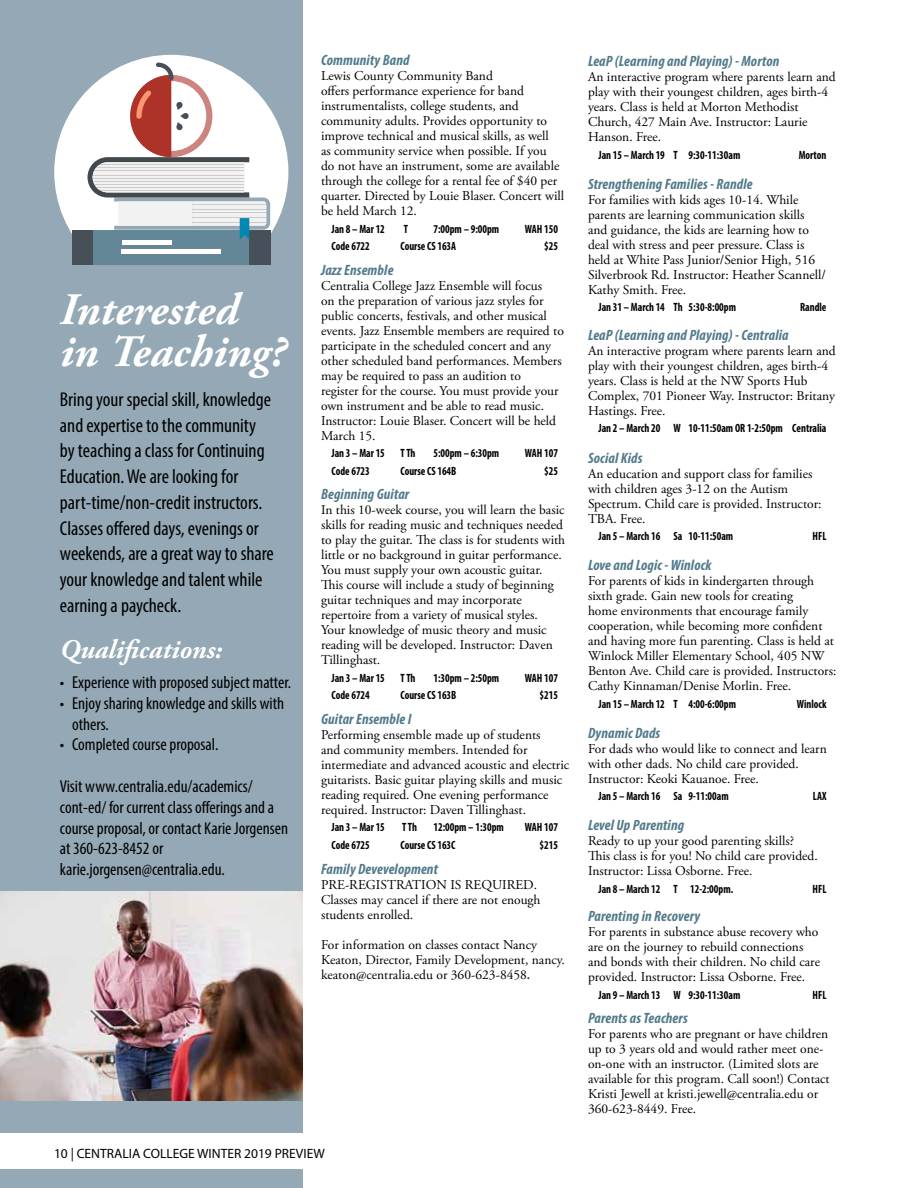
<style>
.page{position:relative;width:918px;height:1188px;background:#fff}
.page>*{position:absolute;margin:0;border:0;box-sizing:border-box;transform-origin:0 0}
.t1{font:italic 700 45px/42px "Adobe Garamond Pro";color:#fff}
.t2{font:italic 700 26.85px "Adobe Garamond Pro";color:#fff}
.t3{font:condensed 20.1px/25.8px "Myriad Pro";color:#000}
.t4{font:condensed 17.4px/20.9px "Myriad Pro";color:#000}
.t5{font:italic 700 condensed 15px "Myriad Pro";letter-spacing:.01em;color:#517a8b}
.t6{font:13.5px/15px "Adobe Garamond Pro";color:#000}
.t7{font:13.5px "Myriad Pro";color:#000}
.t8{font:700 condensed 12px "Myriad Pro";color:#000;scale:.9 1}
.s1{font-family:"Myriad Pro";font-weight:700;font-stretch:condensed;font-size:10.5px}
</style>
<div class="page">
<div style="left:0;top:0;width:303px;height:1188px;background:#94a8b5"></div>
<svg style="left:54px;top:55px;width:234px;height:209px"></svg>
<div style="left:72px;top:230px;width:198px;height:34px;background:#474f59"></div>
<div style="left:93px;top:230px;width:156px;height:34px;background:#648797"></div>
<div style="left:122px;top:249px;width:99px;height:5px;background:#fff"></div>
<hr style="left:122px;top:241px;width:49px;height:4px;background:#fff">
<svg style="left:88px;top:63px;width:182px;height:177px;background:#d4cdce"></svg>
<img style="left:0;top:891px;width:303px;height:209px">
<div style="left:0;top:1133px;width:338px;height:35px;background:#fff"></div>
<h1 class="t1" style="left:60px;top:290px;width:227px">Interested in Teaching?</h1>
<p class="t3" style="left:60px;top:386px;width:215px">Bring your special skill, knowledge and expertise to the community by teaching a class for Continuing<br>Education. We are looking for part-time/non-credit instructors.<br>Classes offered days, evenings or weekends, are a great way to share your knowledge and talent while earning a paycheck.</p>
<h2 class="t2" style="left:60px;top:634px;width:164px">Qualifications:</h2>
<p class="t4" style="left:60px;top:672px;width:233px">• Experience with proposed subject matter.</p>
<p class="t4" style="left:72px;top:692px;width:214px;text-indent:-12px">• Enjoy sharing knowledge and skills with others.</p>
<p class="t4" style="left:60px;top:734px;width:160px">• Completed course proposal.</p>
<p class="t4" style="left:60px;top:776px;width:230px">Visit www.centralia.edu/academics/ cont-ed/ for current class offerings and a course proposal, or contact Karie Jorgensen at 360-623-8452 or karie.jorgensen@centralia.edu.</p>
<p class="t5" style="left:321px;top:51px;width:90px">Community Band</p>
<p class="t6" style="left:321px;top:69px;width:245px">Lewis County Community Band<br>offers performance experience for band instrumentalists, college students, and community adults. Provides opportunity to improve technical and musical skills, as well<br>as community service when possible. If you<br>do not have an instrument, some are available through the college for a rental fee of $40 per quarter. Directed by Louie Blaser. Concert will be held March 12.</p>
<p class="t8" style="left:332px;top:221px;width:61px">Jan 8 – Mar 12</p>
<p class="t8" style="left:404px;top:221px;width:6px">T</p>
<p class="t8" style="left:434px;top:221px;width:75px">7:00pm – 9:00pm</p>
<p class="t8" style="left:525px;top:221px;width:38px">WAH 150</p>
<p class="t8" style="left:332px;top:239px;width:44px">Code 6722</p>
<p class="t8" style="left:401px;top:239px;width:63px">Course CS 163A</p>
<p class="t8" style="left:544px;top:239px;width:17px">$25</p>
<p class="t5" style="left:321px;top:260px;width:74px">Jazz Ensemble</p>
<p class="t6" style="left:321px;top:279px;width:244px">Centralia College Jazz Ensemble will focus<br>on the preparation of various jazz styles for public concerts, festivals, and other musical events. Jazz Ensemble members are required to participate in the scheduled concert and any other scheduled band performances. Members may be required to pass an audition to<br>register for the course. You must provide your own instrument and be able to read music.<br>Instructor: Louie Blaser. Concert will be held March 15.</p>
<p class="t8" style="left:332px;top:446px;width:61px">Jan 3 – Mar 15</p>
<p class="t8" style="left:401px;top:446px;width:18px">T Th</p>
<p class="t8" style="left:434px;top:446px;width:75px">5:00pm – 6:30pm</p>
<p class="t8" style="left:525px;top:446px;width:38px">WAH 107</p>
<p class="t8" style="left:332px;top:463px;width:44px">Code 6723</p>
<p class="t8" style="left:401px;top:463px;width:64px">Course CS 164B</p>
<p class="t8" style="left:544px;top:463px;width:17px">$25</p>
<p class="t5" style="left:321px;top:485px;width:90px">Beginning Guitar</p>
<p class="t6" style="left:321px;top:503px;width:246px">In this 10-week course, you will learn the basic skills for reading music and techniques needed to play the guitar. The class is for students with little or no background in guitar performance.<br>You must supply your own acoustic guitar.<br>This course will include a study of beginning guitar techniques and may incorporate repertoire from a variety of musical styles.<br>Your knowledge of music theory and music reading will be developed. Instructor: Daven Tillinghast.</p>
<p class="t8" style="left:332px;top:670px;width:61px">Jan 3 – Mar 15</p>
<p class="t8" style="left:401px;top:670px;width:18px">T Th</p>
<p class="t8" style="left:434px;top:670px;width:75px">1:30pm – 2:50pm</p>
<p class="t8" style="left:525px;top:670px;width:38px">WAH 107</p>
<p class="t8" style="left:332px;top:688px;width:44px">Code 6724</p>
<p class="t8" style="left:401px;top:688px;width:64px">Course CS 163B</p>
<p class="t8" style="left:540px;top:688px;width:22px">$215</p>
<p class="t5" style="left:321px;top:710px;width:92px">Guitar Ensemble I</p>
<p class="t6" style="left:321px;top:728px;width:250px">Performing ensemble made up of students<br>and community members. Intended for intermediate and advanced acoustic and electric guitarists. Basic guitar playing skills and music reading required. One evening performance required. Instructor: Daven Tillinghast.</p>
<p class="t8" style="left:332px;top:820px;width:61px">Jan 3 – Mar 15</p>
<p class="t8" style="left:402px;top:820px;width:18px">T Th</p>
<p class="t8" style="left:434px;top:820px;width:80px">12:00pm – 1:30pm</p>
<p class="t8" style="left:525px;top:820px;width:38px">WAH 107</p>
<p class="t8" style="left:332px;top:837px;width:44px">Code 6725</p>
<p class="t8" style="left:401px;top:837px;width:63px">Course CS 163C</p>
<p class="t8" style="left:540px;top:837px;width:22px">$215</p>
<p class="t5" style="left:321px;top:859px;width:119px">Family Devevelopment</p>
<p class="t6" style="left:321px;top:877px;width:221px">PRE-REGISTRATION IS REQUIRED.<br>Classes may cancel if there are not enough students enrolled.</p>
<p class="t6" style="left:321px;top:937px;width:245px">For information on classes contact Nancy<br>Keaton, Director, Family Development, nancy. keaton@centralia.edu or 360-623-8458<span class="s1">.</span></p>
<p class="t7" style="left:54px;top:1145px;width:272px">10 | CENTRALIA COLLEGE WINTER 2019 PREVIEW</p>
<p class="t5" style="left:588px;top:52px;width:193px">LeaP (Learning and Playing) - Morton</p>
<p class="t6" style="left:588px;top:70px;width:249px">An interactive program where parents learn and play with their youngest children, ages birth-4 years. Class is held at Morton Methodist Church, 427 Main Ave. Instructor: Laurie Hanson. Free.</p>
<p class="t8" style="left:598px;top:147px;width:159px">Jan 15 – March 19 T 9:30-11:30am</p>
<p class="t8" style="left:799px;top:147px;width:32px">Morton</p>
<p class="t5" style="left:588px;top:175px;width:166px">Strengthening Families - Randle</p>
<p class="t6" style="left:588px;top:193px;width:239px">For families with kids ages 10-14. While parents are learning communication skills and guidance, the kids are learning how to deal with stress and peer pressure. Class is held at White Pass Junior/Senior High, 516<br>Silverbrook Rd. Instructor: Heather Scannell/ Kathy Smith. Free.</p>
<p class="t8" style="left:598px;top:300px;width:154px">Jan 31 – March 14 Th 5:30-8:00pm</p>
<p class="t8" style="left:800px;top:300px;width:31px">Randle</p>
<p class="t5" style="left:588px;top:326px;width:202px">LeaP (Learning and Playing) - Centralia</p>
<p class="t6" style="left:588px;top:344px;width:249px">An interactive program where parents learn and play with their youngest children, ages birth-4 years. Class is held at the NW Sports Hub Complex, 701 Pioneer Way. Instructor: Britany Hastings. Free.</p>
<p class="t8" style="left:598px;top:421px;width:255px">Jan 2 – March 20 W 10-11:50am OR 1-2:50pm Centralia</p>
<p class="t5" style="left:588px;top:448px;width:56px">Social Kids</p>
<p class="t6" style="left:588px;top:466px;width:235px">An education and support class for families with children ages 3-12 on the Autism Spectrum. Child care is provided. Instructor:<br>TBA. Free.</p>
<p class="t8" style="left:598px;top:528px;width:151px">Jan 5 – March 16 Sa 10-11:50am</p>
<p class="t8" style="left:813px;top:528px;width:17px">HFL</p>
<p class="t5" style="left:588px;top:556px;width:125px">Love and Logic - Winlock</p>
<p class="t6" style="left:588px;top:574px;width:250px">For parents of kids in kindergarten through sixth grade. Gain new tools for creating<br>home environments that encourage family cooperation, while becoming more confident and having more fun parenting. Class is held at Winlock Miller Elementary School, 405 NW Benton Ave. Child care is provided. Instructors:<br>Cathy Kinnaman/Denise Morlin. Free.</p>
<p class="t8" style="left:598px;top:696px;width:154px">Jan 15 – March 12 T 4:00-6:00pm</p>
<p class="t8" style="left:797px;top:696px;width:34px">Winlock</p>
<p class="t5" style="left:588px;top:723px;width:74px">Dynamic Dads</p>
<p class="t6" style="left:588px;top:741px;width:240px">For dads who would like to connect and learn with other dads. No child care provided.<br>Instructor: Keoki Kauanoe. Free.</p>
<p class="t8" style="left:598px;top:789px;width:146px">Jan 5 – March 16 Sa 9-11:00am</p>
<p class="t8" style="left:813px;top:789px;width:17px">LAX</p>
<p class="t5" style="left:588px;top:816px;width:98px">Level Up Parenting</p>
<p class="t6" style="left:588px;top:834px;width:231px">Ready to up your good parenting skills?<br>This class is for you! No child care provided.<br>Instructor: Lissa Osborne. Free.</p>
<p class="t8" style="left:598px;top:881px;width:151px">Jan 8 – March 12 T 12-2:00pm.</p>
<p class="t8" style="left:813px;top:881px;width:17px">HFL</p>
<p class="t5" style="left:588px;top:907px;width:114px">Parenting in Recovery</p>
<p class="t6" style="left:588px;top:925px;width:234px">For parents in substance abuse recovery who are on the journey to rebuild connections and bonds with their children. No child care provided. Instructor: Lissa Osborne. Free.</p>
<p class="t8" style="left:598px;top:987px;width:159px">Jan 9 – March 13 W 9:30-11:30am</p>
<p class="t8" style="left:813px;top:987px;width:17px">HFL</p>
<p class="t5" style="left:588px;top:1009px;width:101px">Parents as Teachers</p>
<p class="t6" style="left:588px;top:1027px;width:243px">For parents who are pregnant or have children up to 3 years old and would rather meet one&shy;on-one with an instructor. (Limited slots are available for this program. Call soon!) Contact Kristi Jewell at kristi.jewell@centralia.edu or 360-623-8449. Free.</p>
</div>
